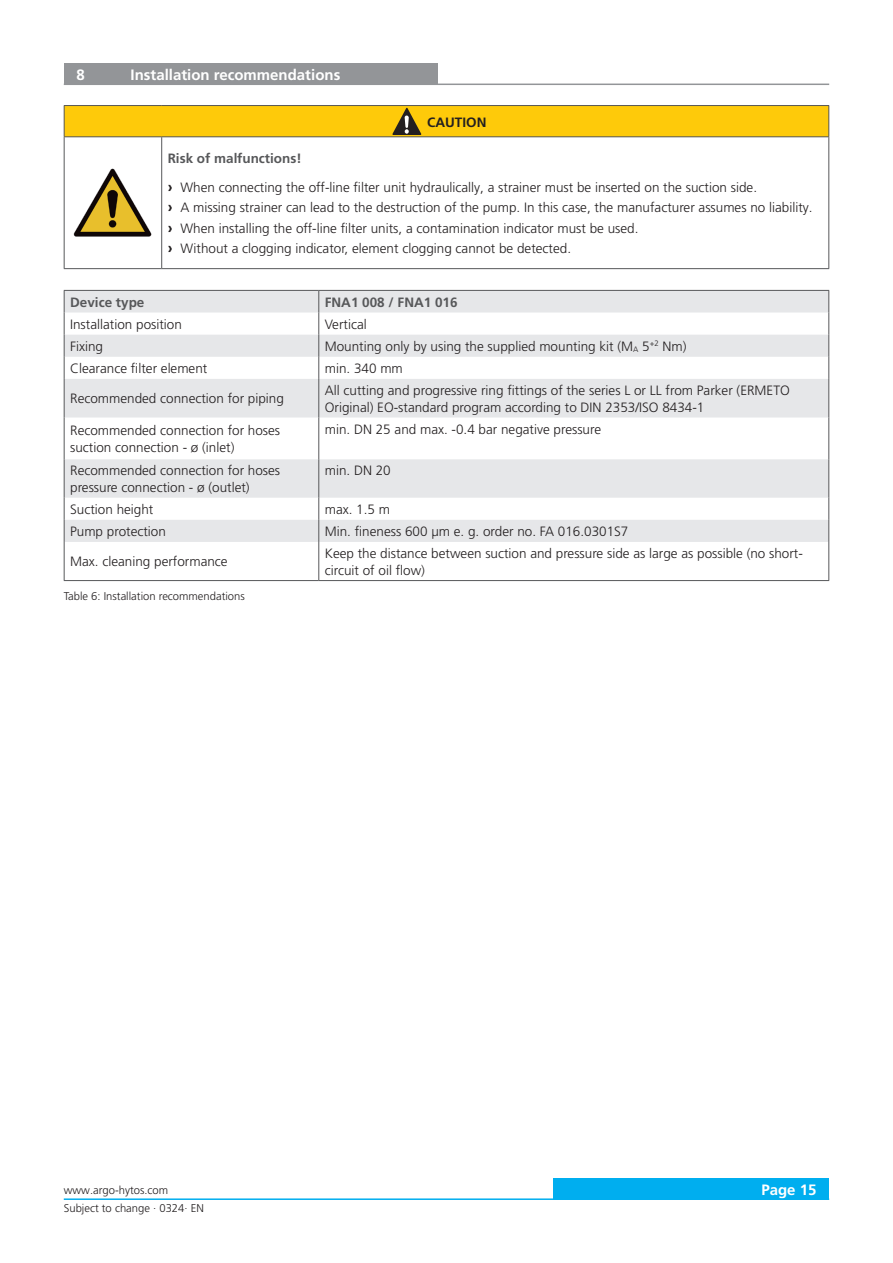
<style>
.page{position:relative;width:893px;height:1263px;background:#fff}
.page>*{position:absolute;margin:0;border:0;box-sizing:border-box;transform-origin:0 0}
._04_Headline_white{font:700 15px "Frutiger LT Pro";color:#fff}
.TableCellLeft{font:300 13.5px/16.5px "Frutiger LT Pro";color:#231f20}
._06_Copytext{font:300 13.5px "Frutiger LT Pro";color:#231f20}
._50_SAFETY_INHALT_BOLD{font:700 13.5px "Frutiger LT Pro";color:#57585a}
.TableHeadingLeft{font:700 13.5px "Frutiger LT Pro";color:#57585a}
._05_Subline_Copytext{font:700 13.5px "Frutiger LT Pro";color:#57585a}
._06_Copytext-2{font:700 13.5px "Frutiger LT Pro";color:#231f20}
._08_Legend{font:300 11.25px "Frutiger LT Pro";color:#231f20}
.s1{font-weight:700;font-size:15px}
</style>
<div class="page">
<div style="left:553px;top:1179px;width:276px;height:21px;background:#00aeef"></div>
<hr style="left:64px;top:1198px;width:765px;height:2px;background:#00aeef">
<div style="left:64px;top:64px;width:373px;height:21px;background:#939598"></div>
<hr style="left:64px;top:84px;width:765px;height:1px;background:#939598">
<div style="left:64px;top:106px;width:765px;height:31px;background:#feca0a"></div>
<hr style="left:64px;top:106px;width:1px;height:30px;background:#57585a">
<hr style="left:828px;top:106px;width:1px;height:30px;background:#57585a">
<hr style="left:64px;top:137px;width:1px;height:131px;background:#57585a">
<hr style="left:161px;top:137px;width:1px;height:131px;background:#57585a">
<hr style="left:828px;top:137px;width:1px;height:131px;background:#57585a">
<hr style="left:64px;top:268px;width:98px;height:1px;background:#57585a">
<hr style="left:162px;top:268px;width:667px;height:1px;background:#57585a">
<hr style="left:64px;top:105px;width:98px;height:1px;background:#57585a">
<hr style="left:162px;top:105px;width:667px;height:1px;background:#57585a">
<hr style="left:64px;top:136px;width:98px;height:1px;background:#57585a">
<hr style="left:162px;top:136px;width:667px;height:1px;background:#57585a">
<img style="left:73px;top:168px;width:79px;height:69px">
<svg style="left:392px;top:108px;width:29px;height:27px"></svg>
<svg style="left:65px;top:291px;width:763px;height:251px;fill:#e6e7e9"></svg>
<hr style="left:64px;top:290px;width:255px;height:1px;background:#57585a">
<hr style="left:319px;top:290px;width:510px;height:1px;background:#57585a">
<svg style="left:64px;top:291px;width:1px;height:88px"></svg>
<svg style="left:318px;top:291px;width:1px;height:88px"></svg>
<svg style="left:828px;top:291px;width:1px;height:88px"></svg>
<hr style="left:64px;top:379px;width:1px;height:38px;background:#57585a">
<hr style="left:318px;top:379px;width:1px;height:38px;background:#57585a">
<hr style="left:828px;top:379px;width:1px;height:38px;background:#57585a">
<hr style="left:64px;top:417px;width:1px;height:42px;background:#57585a">
<hr style="left:318px;top:417px;width:1px;height:42px;background:#57585a">
<hr style="left:828px;top:417px;width:1px;height:42px;background:#57585a">
<hr style="left:64px;top:459px;width:1px;height:39px;background:#57585a">
<hr style="left:318px;top:459px;width:1px;height:39px;background:#57585a">
<hr style="left:828px;top:459px;width:1px;height:39px;background:#57585a">
<svg style="left:64px;top:498px;width:1px;height:44px"></svg>
<svg style="left:318px;top:498px;width:1px;height:44px"></svg>
<svg style="left:828px;top:498px;width:1px;height:44px"></svg>
<hr style="left:64px;top:542px;width:1px;height:38px;background:#57585a">
<hr style="left:318px;top:542px;width:1px;height:38px;background:#57585a">
<hr style="left:828px;top:542px;width:1px;height:38px;background:#57585a">
<hr style="left:64px;top:580px;width:255px;height:1px;background:#57585a">
<hr style="left:319px;top:580px;width:510px;height:1px;background:#57585a">
<p class="_04_Headline_white" style="left:77px;top:66px;width:10px">8</p>
<p class="_04_Headline_white" style="left:131px;top:66px;width:211px">Installation recommendations</p>
<p class="_06_Copytext-2" style="left:427px;top:114px;width:61px">CAUTION</p>
<p class="_50_SAFETY_INHALT_BOLD" style="left:168px;top:150px;width:136px">Risk of malfunctions!</p>
<p class="TableCellLeft" style="left:168px;top:179px;width:591px"><span class="s1">›</span> When connecting the off-line filter unit hydraulically, a strainer must be inserted on the suction side.</p>
<p class="TableCellLeft" style="left:168px;top:199px;width:646px"><span class="s1">›</span> A missing strainer can lead to the destruction of the pump. In this case, the manufacturer assumes no liability.</p>
<p class="TableCellLeft" style="left:168px;top:220px;width:472px"><span class="s1">›</span> When installing the off-line filter units, a contamination indicator must be used.</p>
<p class="TableCellLeft" style="left:168px;top:240px;width:405px"><span class="s1">›</span> Without a clogging indicator, element clogging cannot be detected.</p>
<p class="_05_Subline_Copytext" style="left:70px;top:294px;width:76px">Device type</p>
<p class="TableHeadingLeft" style="left:325px;top:294px;width:134px">FNA1 008 / FNA1 016</p>
<p class="_06_Copytext" style="left:70px;top:316px;width:113px">Installation position</p>
<p class="_06_Copytext" style="left:325px;top:316px;width:43px">Vertical</p>
<p class="_06_Copytext" style="left:70px;top:338px;width:34px">Fixing</p>
<p class="_06_Copytext" style="left:325px;top:338px;width:363px">Mounting only by using the supplied mounting kit (M<sub>A</sub> 5<sup>+2</sup> Nm)</p>
<p class="_06_Copytext" style="left:70px;top:360px;width:139px">Clearance filter element</p>
<p class="_06_Copytext" style="left:325px;top:360px;width:80px">min. 340 mm</p>
<p class="_06_Copytext" style="left:70px;top:391px;width:215px">Recommended connection for piping</p>
<p class="TableCellLeft" style="left:325px;top:382px;width:467px">All cutting and progressive ring fittings of the series L or LL from Parker (ERMETO<br>Original) EO-standard program according to DIN 2353/ISO 8434-1</p>
<p class="_06_Copytext" style="left:70px;top:423px;width:212px">Recommended connection for hoses</p>
<p class="_06_Copytext" style="left:70px;top:439px;width:166px">suction connection - ø (inlet)</p>
<p class="TableCellLeft" style="left:325px;top:421px;width:278px">min. DN 25 and max. -0.4 bar negative pressure</p>
<p class="_06_Copytext" style="left:70px;top:463px;width:212px">Recommended connection for hoses</p>
<p class="_06_Copytext" style="left:70px;top:479px;width:181px">pressure connection - ø (outlet)</p>
<p class="TableCellLeft" style="left:325px;top:463px;width:68px">min. DN 20</p>
<p class="_06_Copytext" style="left:70px;top:501px;width:85px">Suction height</p>
<p class="TableCellLeft" style="left:325px;top:501px;width:67px">max. 1.5 m</p>
<p class="_06_Copytext" style="left:70px;top:523px;width:97px">Pump protection</p>
<p class="TableCellLeft" style="left:325px;top:523px;width:305px">Min. fineness 600 µm e. g. order no. FA 016.0301S7</p>
<p class="_06_Copytext" style="left:70px;top:554px;width:159px">Max. cleaning performance</p>
<p class="TableCellLeft" style="left:325px;top:545px;width:480px">Keep the distance between suction and pressure side as large as possible (no short&shy;circuit of oil flow)</p>
<p class="_08_Legend" style="left:64px;top:589px;width:183px">Table 6: Installation recommendations</p>
<p class="_08_Legend" style="left:64px;top:1184px;width:106px">www.argo-hytos.com</p>
<p class="_04_Headline_white" style="left:761px;top:1181px;width:57px">Page 15</p>
<p class="_08_Legend" style="left:64px;top:1202px;width:142px">Subject to change · 0324· EN</p>
</div>
